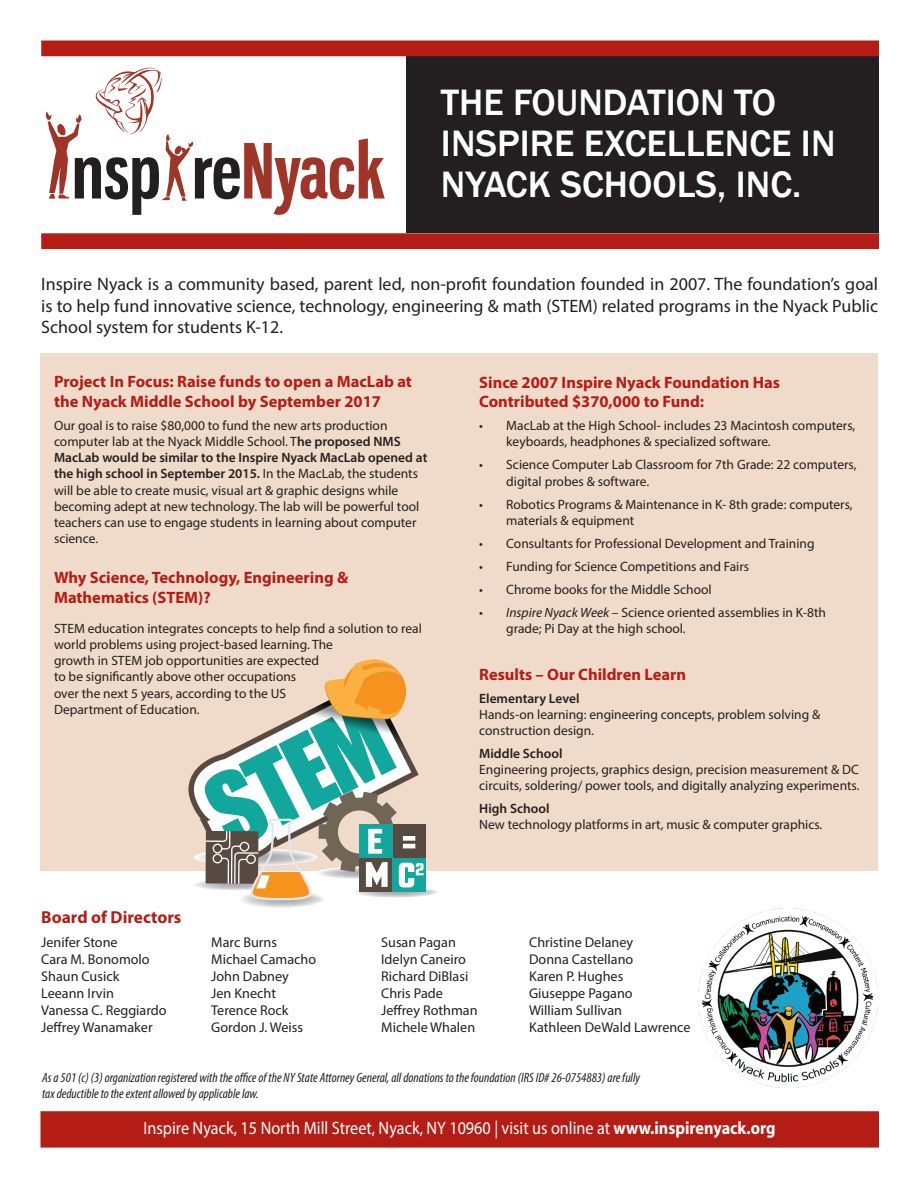
<style>
.page{position:relative;width:918px;height:1188px;background:#fff}
.page>*{position:absolute;margin:0;border:0;box-sizing:border-box;transform-origin:0 0}
.t1{font:500 37.8px/41px "Franklin Gothic";color:#fff}
.t2{font:18px/21.6px "Myriad Pro";color:#231f20;text-align:justify}
.t3{font:18px "Myriad Pro";color:#fff;scale:.9 1}
.t4{font:700 17.25px "Myriad Pro";color:#b41d15}
.t5{font:700 16.5px/19.8px "Myriad Pro";color:#b41d15}
.t6{font:14.1px "Myriad Pro";color:#231f20}
.t7{font:13.5px/16.2px "Myriad Pro";color:#231f20}
.t8{font:italic condensed 13.5px/16.2px "Myriad Pro";color:#231f20}
.t9{font:600 13.5px "Myriad Pro";color:#231f20}
.s1{font-weight:600}
.s2{font-style:italic}
.s3{font-weight:700}
</style>
<div class="page">
<div style="left:40px;top:353px;width:838px;height:518px;background:#f0dac9"></div>
<div style="left:407px;top:55px;width:472px;height:178px;background:#231f20"></div>
<svg style="left:46px;top:68px;width:339px;height:147px"></svg>
<div style="left:41px;top:41px;width:838px;height:15px;background:#b41d15"></div>
<div style="left:41px;top:1111px;width:838px;height:37px;background:#b41d15;border:2px solid #b41d15"></div>
<div style="left:41px;top:233px;width:838px;height:16px;background:#b41d15;border:2px solid #b41d15"></div>
<img style="left:698px;top:908px;width:180px;height:179px">
<svg style="left:188px;top:659px;width:249px;height:249px"></svg>
<h1 class="t1" style="left:441px;top:82px;width:396px">THE FOUNDATION TO<br>INSPIRE EXCELLENCE IN<br>NYACK SCHOOLS, INC.</h1>
<p class="t2" style="left:41px;top:273px;width:839px">Inspire Nyack is a community based, parent led, non-profit foundation founded in 2007. The foundation’s goal is to help fund innovative science, technology, engineering &amp; math (STEM) related programs in the Nyack Public School system for students K-12.</p>
<p class="t5" style="left:54px;top:371px;width:359px">Project In Focus: Raise funds to open a MacLab at the Nyack Middle School by September 2017</p>
<p class="t7" style="left:54px;top:417px;width:375px">Our goal is to raise $80,000 to fund the new arts production computer lab at the Nyack Middle School. T<span class="s1">he proposed NMS MacLab would be similar to the Inspire Nyack MacLab opened at the high school in September 2015.</span> In the MacLab, the students will be able to create music, visual art &amp; graphic designs while becoming adept at new technology. The lab will be powerful tool teachers can use to engage students in learning about computer science.</p>
<p class="t5" style="left:54px;top:567px;width:296px">Why Science, Technology, Engineering &amp;<br>Mathematics (STEM)?</p>
<p class="t7" style="left:54px;top:620px;width:369px">STEM education integrates concepts to help find a solution to real world problems using project-based learning. The<br>growth in STEM job opportunities are expected<br>to be significantly above other occupations<br>over the next 5 years, according to the US<br>Department of Education.</p>
<p class="t5" style="left:479px;top:372px;width:302px">Since 2007 Inspire Nyack Foundation Has<br>Contributed $370,000 to Fund:</p>
<p class="t7" style="left:506px;top:417px;width:351px;text-indent:-27px">• MacLab at the High School- includes 23 Macintosh computers, keyboards, headphones &amp; specialized software.</p>
<p class="t7" style="left:506px;top:457px;width:352px;text-indent:-27px">• Science Computer Lab Classroom for 7th Grade: 22 computers, digital probes &amp; software.</p>
<p class="t7" style="left:506px;top:496px;width:348px;text-indent:-27px">• Robotics Programs &amp; Maintenance in K- 8th grade: computers, materials &amp; equipment</p>
<p class="t7" style="left:479px;top:535px;width:337px">• Consultants for Professional Development and Training</p>
<p class="t7" style="left:479px;top:558px;width:271px">• Funding for Science Competitions and Fairs</p>
<p class="t7" style="left:479px;top:581px;width:234px">• Chrome books for the Middle School</p>
<p class="t7" style="left:506px;top:604px;width:321px;text-indent:-27px"><span class="s2">• Inspire Nyack Week</span> – Science oriented assemblies in K-8th grade; Pi Day at the high school.</p>
<p class="t5" style="left:479px;top:664px;width:208px">Results – Our Children Learn</p>
<p class="t9" style="left:479px;top:689px;width:102px">Elementary Level</p>
<p class="t7" style="left:479px;top:706px;width:343px">Hands-on learning: engineering concepts, problem solving &amp; construction design.</p>
<p class="t9" style="left:479px;top:745px;width:85px">Middle School</p>
<p class="t7" style="left:479px;top:761px;width:382px">Engineering projects, graphics design, precision measurement &amp; DC circuits, soldering/ power tools, and digitally analyzing experiments.</p>
<p class="t9" style="left:479px;top:800px;width:72px">High School</p>
<p class="t7" style="left:479px;top:817px;width:345px">New technology platforms in art, music &amp; computer graphics.</p>
<p class="t4" style="left:41px;top:906px;width:142px">Board of Directors</p>
<p class="t6" style="left:41px;top:934px;width:78px">Jenifer Stone</p>
<p class="t6" style="left:211px;top:934px;width:67px">Marc Burns</p>
<p class="t6" style="left:381px;top:934px;width:76px">Susan Pagan</p>
<p class="t6" style="left:529px;top:934px;width:106px">Christine Delaney</p>
<p class="t6" style="left:41px;top:951px;width:110px">Cara M. Bonomolo</p>
<p class="t6" style="left:211px;top:951px;width:106px">Michael Camacho</p>
<p class="t6" style="left:381px;top:951px;width:86px">Idelyn Caneiro</p>
<p class="t6" style="left:529px;top:951px;width:106px">Donna Castellano</p>
<p class="t6" style="left:41px;top:968px;width:80px">Shaun Cusick</p>
<p class="t6" style="left:211px;top:968px;width:79px">John Dabney</p>
<p class="t6" style="left:381px;top:968px;width:89px">Richard DiBlasi</p>
<p class="t6" style="left:529px;top:968px;width:96px">Karen P. Hughes</p>
<p class="t6" style="left:41px;top:985px;width:74px">Leeann Irvin</p>
<p class="t6" style="left:211px;top:985px;width:66px">Jen Knecht</p>
<p class="t6" style="left:381px;top:985px;width:63px">Chris Pade</p>
<p class="t6" style="left:529px;top:985px;width:105px">Giuseppe Pagano</p>
<p class="t6" style="left:41px;top:1002px;width:127px">Vanessa C. Reggiardo</p>
<p class="t6" style="left:211px;top:1002px;width:79px">Terence Rock</p>
<p class="t6" style="left:381px;top:1002px;width:98px">Jeffrey Rothman</p>
<p class="t6" style="left:529px;top:1002px;width:94px">William Sullivan</p>
<p class="t6" style="left:41px;top:1019px;width:113px">Jeffrey Wanamaker</p>
<p class="t6" style="left:211px;top:1019px;width:93px">Gordon J. Weiss</p>
<p class="t6" style="left:381px;top:1019px;width:96px">Michele Whalen</p>
<p class="t6" style="left:529px;top:1019px;width:163px">Kathleen DeWald Lawrence</p>
<p class="t8" style="left:42px;top:1069px;width:600px">As a 501 (c) (3) organization registered with the office of the NY State Attorney General, all donations to the foundation (IRS ID# 26-0754883) are fully tax deductible to the extent allowed by applicable law.</p>
<h2 class="t3" style="left:143px;top:1117px;width:704px">Inspire Nyack, 15 North Mill Street, Nyack, NY 10960 | visit us online at <span class="s3">www.inspirenyack.org</span></h2>
</div>
